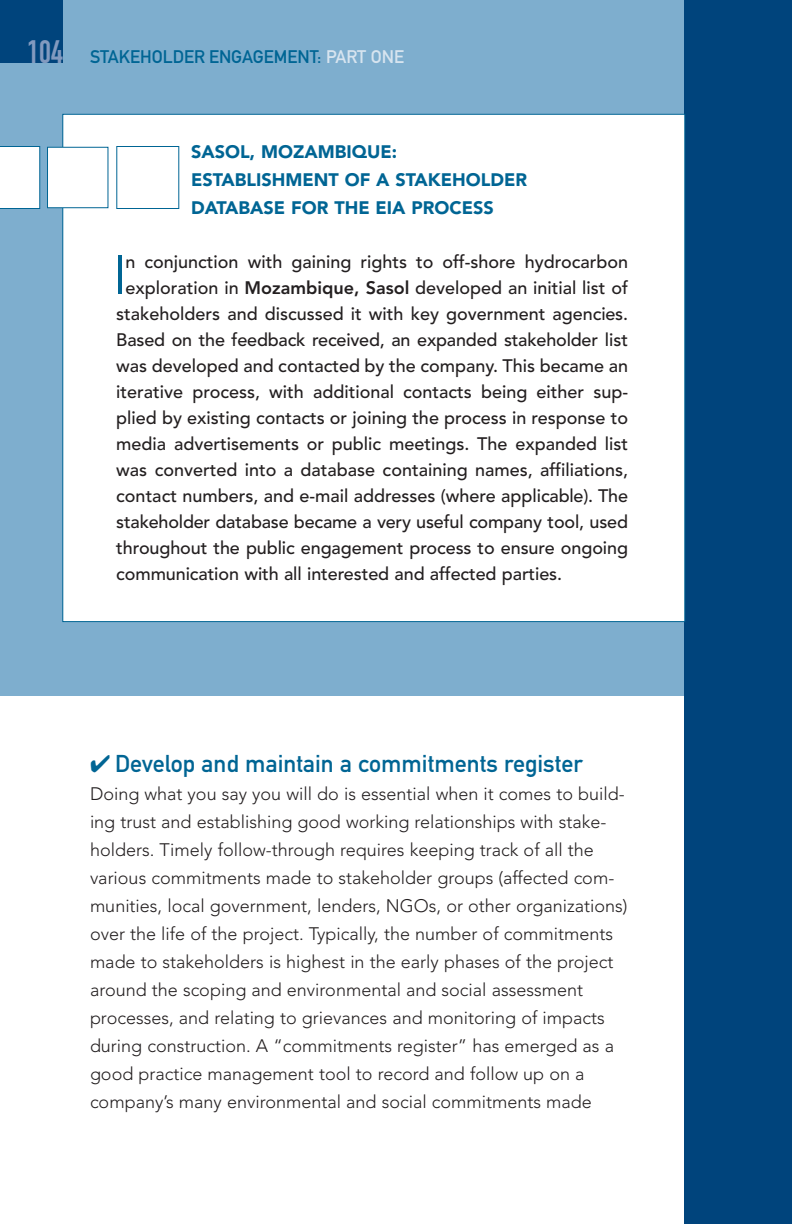
<style>
.page{position:relative;width:792px;height:1224px;background:#fff}
.page>*{position:absolute;margin:0;border:0;box-sizing:border-box;transform-origin:0 0}
.t1{font:300 54.8px "Avenir";color:#006594}
.t2{font:24px "DIN Mittelschrift";color:#006594}
.t3{font:500 18px "Avenir";color:#231f20}
.t4{font:300 18px/28px "Avenir";color:#231f20}
.t5{font:900 18px/28px "Avenir";color:#006594}
.t6{font:18px "DIN Mittelschrift";color:#006594}
.s1{font-family:"DIN Engschrift";font-size:32px;color:#829abf}
.s2{color:#d7e4ef}
.s3{font-weight:800}
</style>
<div class="page">
<div style="left:0;top:0;width:792px;height:696px;background:#7eaece"></div>
<div style="left:0;top:0;width:63px;height:63px;background:#00447c"></div>
<div style="left:684px;top:0;width:108px;height:1224px;background:#00447c"></div>
<div style="left:63px;top:114px;width:622px;height:508px;background:#fff"></div>
<div style="left:0;top:146px;width:40px;height:63px;background:#fff"></div>
<div style="left:48px;top:147px;width:60px;height:61px;background:#fff"></div>
<div style="left:47px;top:147px;width:61px;height:61px;border:1px solid #006594"></div>
<div style="left:116px;top:146px;width:63px;height:63px;border:1px solid #006594"></div>
<p class="t6" style="left:27px;top:51px;width:378px"><span class="s1">104</span> STAKEHOLDER ENGAGEMENT: <span class="s2">PART ONE</span></p>
<p class="t5" style="left:191px;top:139px;width:337px">SASOL, MOZAMBIQUE:<br>ESTABLISHMENT OF A STAKEHOLDER<br>DATABASE FOR THE EIA PROCESS</p>
<h1 class="t1" style="left:113px;top:252px;width:16px">I</h1>
<p class="t3" style="left:126px;top:254px;width:504px">n conjunction with gaining rights to off-shore hydrocarbon</p>
<p class="t3" style="left:126px;top:280px;width:504px">exploration in <span class="s3">Mozambique, Sasol</span> developed an initial list of</p>
<p class="t3" style="left:116px;top:306px;width:513px">stakeholders and discussed it with key government agencies.</p>
<p class="t3" style="left:116px;top:332px;width:513px">Based on the feedback received, an expanded stakeholder list</p>
<p class="t3" style="left:116px;top:358px;width:513px">was developed and contacted by the company. This became an</p>
<p class="t3" style="left:116px;top:384px;width:513px">iterative process, with additional contacts being either sup-</p>
<p class="t3" style="left:116px;top:410px;width:513px">plied by existing contacts or joining the process in response to</p>
<p class="t3" style="left:116px;top:436px;width:513px">media advertisements or public meetings. The expanded list</p>
<p class="t3" style="left:116px;top:462px;width:513px">was converted into a database containing names, affiliations,</p>
<p class="t3" style="left:116px;top:488px;width:513px">contact numbers, and e-mail addresses (where applicable). The</p>
<p class="t3" style="left:116px;top:514px;width:513px">stakeholder database became a very useful company tool, used</p>
<p class="t3" style="left:116px;top:540px;width:513px">throughout the public engagement process to ensure ongoing</p>
<p class="t3" style="left:116px;top:566px;width:447px">communication with all interested and affected parties.</p>
<h2 class="t2" style="left:90px;top:755px;width:494px">✔ Develop and maintain a commitments register</h2>
<p class="t4" style="left:90px;top:781px;width:539px">Doing what you say you will do is essential when it comes to build&shy;ing trust and establishing good working relationships with stake&shy;holders. Timely follow-through requires keeping track of all the various commitments made to stakeholder groups (affected com&shy;munities, local government, lenders, NGOs, or other organizations) over the life of the project. Typically, the number of commitments made to stakeholders is highest in the early phases of the project around the scoping and environmental and social assessment processes, and relating to grievances and monitoring of impacts during construction. A “commitments register” has emerged as a good practice management tool to record and follow up on a company’s many environmental and social commitments made</p>
</div>
